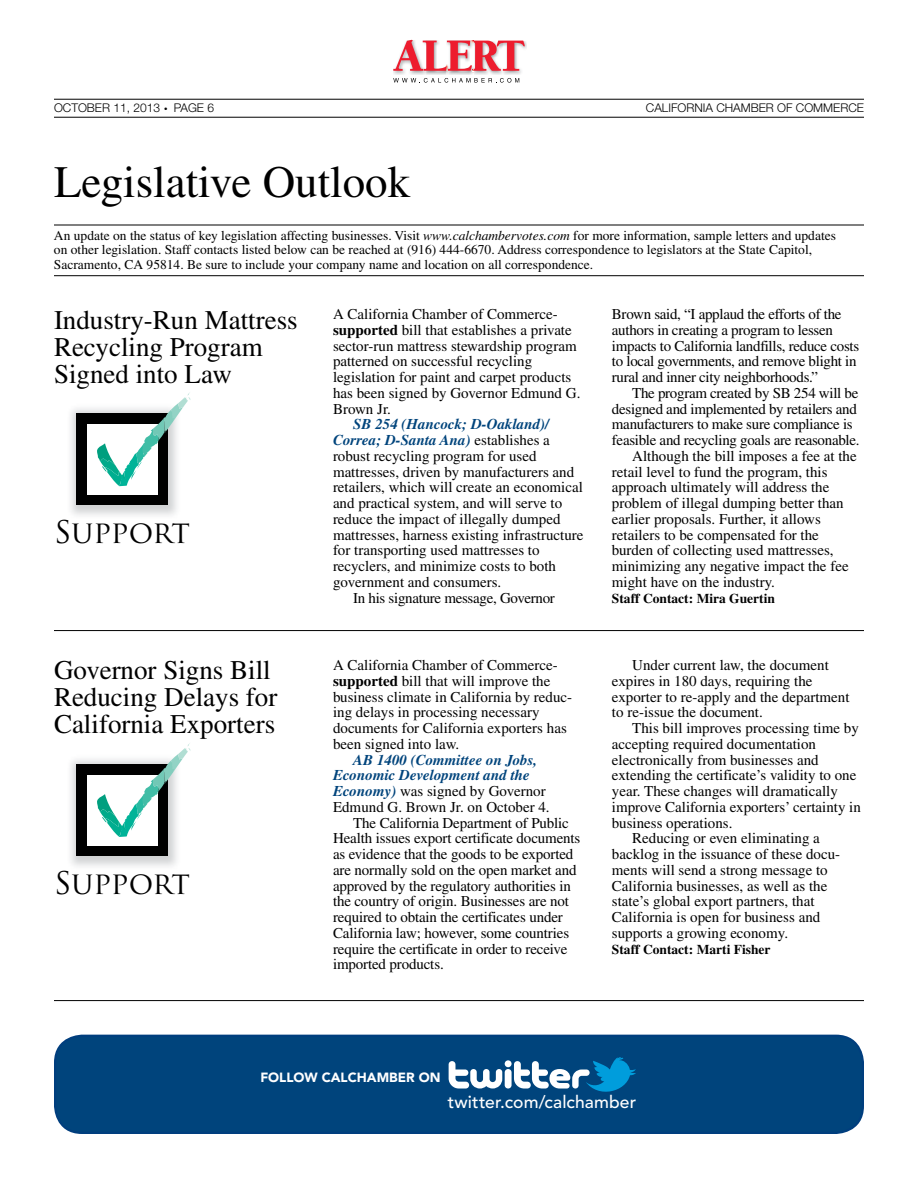
<style>
.page{position:relative;width:918px;height:1188px;background:#fff}
.page>*{position:absolute;margin:0;border:0;box-sizing:border-box;transform-origin:0 0}
.t1{font:45px "Times";color:#000}
.t2{font:30.45px "Trajan Pro";letter-spacing:-.005em;color:#000}
.t3{font:27px/27px "Times";color:#000}
.t4{font:500 17.55px "Avenir LT Std";letter-spacing:.005em;color:#fff}
.t5{font:15px/15.8px "Times";color:#000}
.t6{font:15px/15.8px "Times";letter-spacing:-.02em;color:#000}
.t7{font:italic 700 15px "Times";color:#00447c}
.t8{font:13.5px/14.2px "Times";color:#000}
.t9{font:700 13.5px "Times";color:#000}
.t10{font:900 13.2px "Avenir LT Std";color:#fff}
.t11{font:300 12px "Helvetica Neue LT Std";color:#000}
.s1{font-style:italic}
.s2{font-weight:700}
.s3{font-weight:400;font-style:normal;color:#000}
.s4{font-weight:700;font-style:italic;color:#00447c}
</style>
<div class="page">
<hr style="left:54px;top:99px;width:810px;height:1px;background:#000">
<hr style="left:54px;top:117px;width:810px;height:1px;background:#000">
<img style="left:426px;top:72px;width:21px;height:2px">
<img style="left:503px;top:41px;width:23px;height:33px">
<img style="left:393px;top:72px;width:33px;height:2px">
<img style="left:474px;top:72px;width:29px;height:2px">
<img style="left:447px;top:72px;width:27px;height:2px">
<svg style="left:393px;top:40px;width:132px;height:32px"></svg>
<svg style="left:393px;top:78px;width:126px;height:5px"></svg>
<div style="left:55px;top:1036px;width:808px;height:97px;background:#00447c;border-radius:27px"></div>
<div style="left:54px;top:1035px;width:810px;height:99px;border:2px solid #003e7e;border-radius:27px"></div>
<svg style="left:449px;top:1057px;width:187px;height:35px"></svg>
<hr style="left:54px;top:225px;width:810px;height:1px;background:#000">
<hr style="left:54px;top:275px;width:810px;height:1px;background:#000">
<hr style="left:54px;top:630px;width:810px;height:1px;background:#000">
<hr style="left:54px;top:1000px;width:810px;height:1px;background:#000">
<img style="left:70px;top:408px;width:107px;height:107px">
<div style="left:87px;top:424px;width:70px;height:70px;background:#fff"></div>
<svg style="left:97px;top:392px;width:94px;height:95px"></svg>
<img style="left:70px;top:759px;width:107px;height:107px">
<div style="left:87px;top:775px;width:70px;height:70px;background:#fff"></div>
<svg style="left:97px;top:743px;width:94px;height:94px"></svg>
<p class="t11" style="left:54px;top:101px;width:162px">OCTOBER 11, 2013 ● PAGE 6</p>
<p class="t11" style="left:646px;top:101px;width:220px">CALIFORNIA CHAMBER OF COMMERCE</p>
<h1 class="t1" style="left:54px;top:157px;width:358px">Legislative Outlook</h1>
<p class="t8" style="left:54px;top:228px;width:784px">An update on the status of key legislation affecting businesses. Visit <span class="s1">www.calchambervotes.com</span> for more information, sample letters and updates on other legislation. Staff contacts listed below can be reached at (916) 444-6670. Address correspondence to legislators at the State Capitol,<br>Sacramento, CA 95814. Be sure to include your company name and location on all correspondence.</p>
<h3 class="t3" style="left:54px;top:306px;width:245px">Industry-Run Mattress<br>Recycling Program<br>Signed into Law</h3>
<h2 class="t2" style="left:54px;top:512px;width:138px">SUPPORT</h2>
<h3 class="t3" style="left:54px;top:657px;width:225px">Governor Signs Bill<br>Reducing Delays for<br>California Exporters</h3>
<h2 class="t2" style="left:54px;top:863px;width:138px">SUPPORT</h2>
<p class="t5" style="left:333px;top:306px;width:249px">A California Chamber of Commerce&shy;<span class="s2">supported</span> bill that establishes a private sector-run mattress stewardship program patterned on successful recycling legislation for paint and carpet products has been signed by Governor Edmund G.<br>Brown Jr.</p>
<p class="t7" style="left:353px;top:416px;width:198px">SB 254 (Hancock; D-Oakland)/</p>
<p class="t7" style="left:333px;top:431px;width:218px">Correa; D-Santa Ana) <span class="s3">establishes a</span></p>
<p class="t5" style="left:333px;top:448px;width:205px">robust recycling program for used</p>
<p class="t5" style="left:333px;top:464px;width:243px">mattresses, driven by manufacturers and</p>
<p class="t5" style="left:333px;top:480px;width:251px">retailers, which will create an economical</p>
<p class="t5" style="left:333px;top:495px;width:231px">and practical system, and will serve to</p>
<p class="t5" style="left:333px;top:511px;width:229px">reduce the impact of illegally dumped</p>
<p class="t5" style="left:333px;top:527px;width:252px">mattresses, harness existing infrastructure</p>
<p class="t5" style="left:333px;top:543px;width:208px">for transporting used mattresses to</p>
<p class="t5" style="left:333px;top:558px;width:225px">recyclers, and minimize costs to both</p>
<p class="t5" style="left:333px;top:574px;width:170px">government and consumers.</p>
<p class="t6" style="left:353px;top:590px;width:203px">In his signature message, Governor</p>
<p class="t5" style="left:333px;top:657px;width:241px">A California Chamber of Commerce&shy;<span class="s2">supported</span> bill that will improve the business climate in California by reduc&shy;ing delays in processing necessary documents for California exporters has been signed into law.</p>
<p class="t7" style="left:353px;top:751px;width:186px">AB 1400 (Committee on Jobs,</p>
<p class="t7" style="left:333px;top:766px;width:198px">Economic Development and the</p>
<p class="t5" style="left:333px;top:783px;width:214px"><span class="s4">Economy)</span> was signed by Governor</p>
<p class="t5" style="left:333px;top:799px;width:218px">Edmund G. Brown Jr. on October 4.</p>
<p class="t5" style="left:353px;top:815px;width:217px">The California Department of Public</p>
<p class="t5" style="left:333px;top:830px;width:249px">Health issues export certificate documents</p>
<p class="t5" style="left:333px;top:846px;width:242px">as evidence that the goods to be exported</p>
<p class="t5" style="left:333px;top:862px;width:245px">are normally sold on the open market and</p>
<p class="t5" style="left:333px;top:878px;width:239px">approved by the regulatory authorities in</p>
<p class="t5" style="left:333px;top:893px;width:238px">the country of origin. Businesses are not</p>
<p class="t5" style="left:333px;top:909px;width:231px">required to obtain the certificates under</p>
<p class="t5" style="left:333px;top:925px;width:238px">California law; however, some countries</p>
<p class="t5" style="left:333px;top:941px;width:236px">require the certificate in order to receive</p>
<p class="t5" style="left:333px;top:956px;width:112px">imported products.</p>
<p class="t6" style="left:612px;top:306px;width:249px">Brown said, “I applaud the efforts of the authors in creating a program to lessen impacts to California landfills, reduce costs to local governments, and remove blight in rural and inner city neighborhoods.”</p>
<p class="t6" style="left:632px;top:385px;width:228px">The program created by SB 254 will be</p>
<p class="t6" style="left:612px;top:401px;width:247px">designed and implemented by retailers and</p>
<p class="t6" style="left:612px;top:417px;width:242px">manufacturers to make sure compliance is</p>
<p class="t6" style="left:612px;top:432px;width:249px">feasible and recycling goals are reasonable.</p>
<p class="t5" style="left:632px;top:448px;width:226px">Although the bill imposes a fee at the</p>
<p class="t5" style="left:612px;top:464px;width:217px">retail level to fund the program, this</p>
<p class="t5" style="left:612px;top:480px;width:219px">approach ultimately will address the</p>
<p class="t5" style="left:612px;top:495px;width:233px">problem of illegal dumping better than</p>
<p class="t5" style="left:612px;top:511px;width:210px">earlier proposals. Further, it allows</p>
<p class="t5" style="left:612px;top:527px;width:209px">retailers to be compensated for the</p>
<p class="t5" style="left:612px;top:543px;width:223px">burden of collecting used mattresses,</p>
<p class="t5" style="left:612px;top:558px;width:238px">minimizing any negative impact the fee</p>
<p class="t5" style="left:612px;top:574px;width:165px">might have on the industry.</p>
<p class="t9" style="left:612px;top:590px;width:165px">Staff Contact: Mira Guertin</p>
<p class="t5" style="left:612px;top:657px;width:239px;text-indent:20px">Under current law, the document expires in 180 days, requiring the exporter to re-apply and the department to re-issue the document.</p>
<p class="t5" style="left:632px;top:720px;width:228px">This bill improves processing time by</p>
<p class="t5" style="left:612px;top:736px;width:206px">accepting required documentation</p>
<p class="t5" style="left:612px;top:752px;width:208px">electronically from businesses and</p>
<p class="t5" style="left:612px;top:767px;width:246px">extending the certificate’s validity to one</p>
<p class="t5" style="left:612px;top:783px;width:227px">year. These changes will dramatically</p>
<p class="t5" style="left:612px;top:799px;width:250px">improve California exporters’ certainty in</p>
<p class="t5" style="left:612px;top:815px;width:122px">business operations.</p>
<p class="t5" style="left:632px;top:830px;width:189px">Reducing or even eliminating a</p>
<p class="t5" style="left:612px;top:846px;width:230px">backlog in the issuance of these docu-</p>
<p class="t5" style="left:612px;top:862px;width:217px">ments will send a strong message to</p>
<p class="t5" style="left:612px;top:878px;width:217px">California businesses, as well as the</p>
<p class="t5" style="left:612px;top:893px;width:204px">state’s global export partners, that</p>
<p class="t5" style="left:612px;top:909px;width:210px">California is open for business and</p>
<p class="t5" style="left:612px;top:925px;width:178px">supports a growing economy.</p>
<p class="t9" style="left:612px;top:941px;width:160px">Staff Contact: Marti Fisher</p>
<p class="t10" style="left:260px;top:1070px;width:182px">FOLLOW CALCHAMBER ON</p>
<p class="t4" style="left:448px;top:1092px;width:190px">twitter.com/calchamber</p>
</div>
